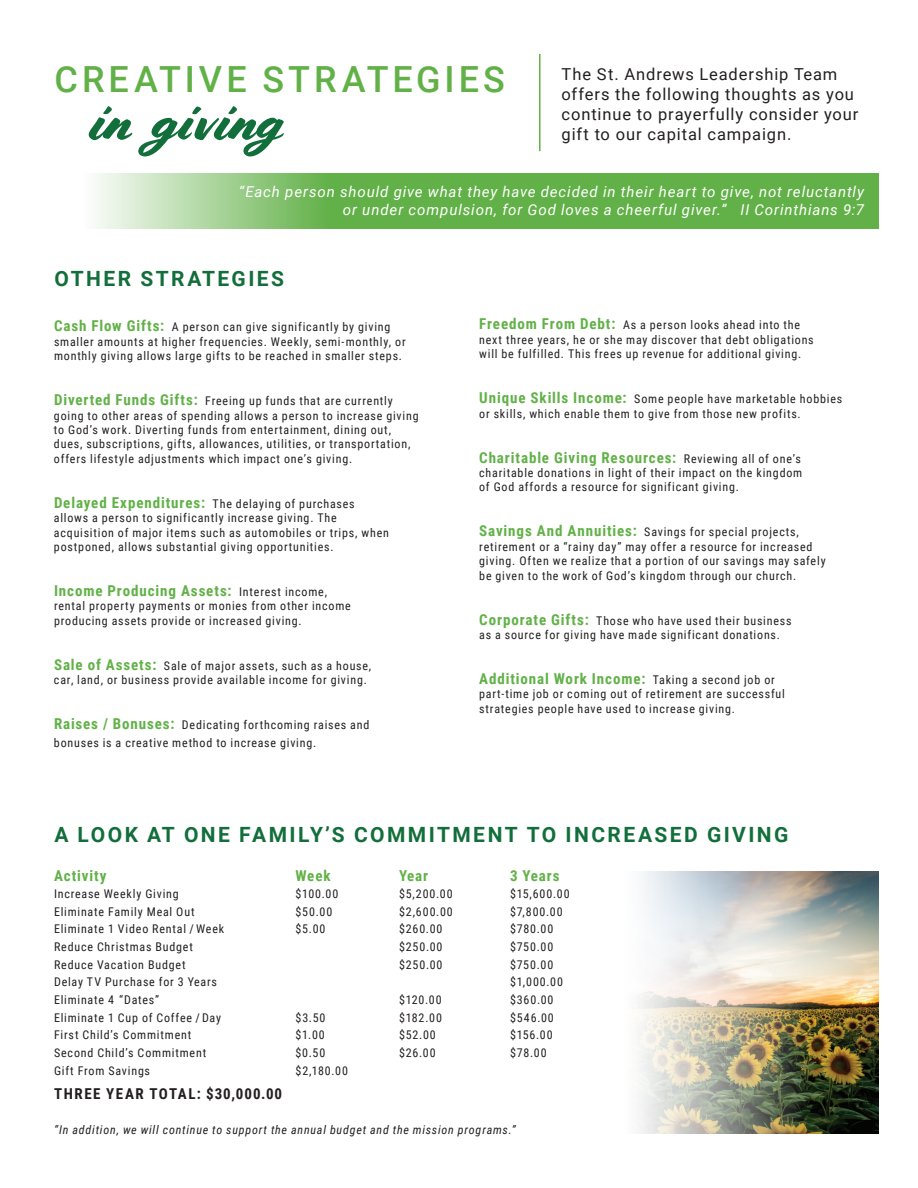
<style>
.page{position:relative;width:918px;height:1188px;background:#fff}
.page>*{position:absolute;margin:0;border:0;box-sizing:border-box;transform-origin:0 0}
.t1{font:57px "Cortado";letter-spacing:-.01em;color:#126e3a}
.t2{font:500 36px "Roboto";letter-spacing:.11em;color:#62b148}
.t3{font:700 21px "Roboto";letter-spacing:.115em;color:#126e3a}
.t4{font:16.5px/19.8px "Roboto";letter-spacing:.05em;color:#231f20}
.t5{font:700 15px "Roboto Condensed";letter-spacing:.06em;color:#62b148}
.t6{font:italic 15px/18px "Roboto";letter-spacing:.06em;color:#fff;text-align:right}
.t7{font:700 15px "Roboto Condensed";letter-spacing:.1em;color:#231f20}
.t8{font:12px/14.4px "Roboto Condensed";letter-spacing:.065em;color:#231f20}
.t9{font:italic 12px "Roboto Condensed";letter-spacing:.065em;color:#231f20}
.s1{font-weight:700;font-size:15px;color:#62b148}
.s2{font-weight:400;font-size:12px;color:#231f20}
</style>
<div class="page">
<svg style="left:97px;top:173px;width:781px;height:56px;background:#77bb61"></svg>
<hr style="left:539px;top:54px;width:2px;height:97px;background:#62b148">
<img style="left:639px;top:872px;width:239px;height:262px">
<h2 class="t2" style="left:55px;top:54px;width:452px">CREATIVE STRATEGIES</h2>
<h1 class="t1" style="left:89px;top:87px;width:197px">in giving</h1>
<p class="t6" style="left:239px;top:182px;width:627px">“Each person should give what they have decided in their heart to give, not reluctantly or under compulsion, for God loves a cheerful giver.” II Corinthians 9:7</p>
<h3 class="t4" style="left:562px;top:64px;width:298px">The St. Andrews Leadership Team offers the following thoughts as you continue to prayerfully consider your gift to our capital campaign.</h3>
<h3 class="t3" style="left:54px;top:264px;width:231px">OTHER STRATEGIES</h3>
<p class="t8" style="left:54px;top:319px;width:353px"><span class="s1">Cash Flow Gifts:</span> A person can give significantly by giving smaller amounts at higher frequencies. Weekly, semi-monthly, or monthly giving allows large gifts to be reached in smaller steps.</p>
<p class="t8" style="left:54px;top:393px;width:366px"><span class="s1">Diverted Funds Gifts:</span> Freeing up funds that are currently going to other areas of spending allows a person to increase giving to God’s work. Diverting funds from entertainment, dining out, dues, subscriptions, gifts, allowances, utilities, or transportation, offers lifestyle adjustments which impact one’s giving.</p>
<p class="t8" style="left:54px;top:496px;width:337px"><span class="s1">Delayed Expenditures:</span> The delaying of purchases allows a person to significantly increase giving. The acquisition of major items such as automobiles or trips, when postponed, allows substantial giving opportunities.</p>
<p class="t5" style="left:54px;top:580px;width:275px">Income Producing Assets: <span class="s2">Interest income,</span></p>
<p class="t8" style="left:54px;top:598px;width:298px">rental property payments or monies from other income producing assets provide or increased giving.</p>
<p class="t8" style="left:54px;top:658px;width:319px"><span class="s1">Sale of Assets:</span> Sale of major assets, such as a house, car, land, or business provide available income for giving.</p>
<p class="t8" style="left:54px;top:715px;width:317px;line-height:18px"><span class="s1">Raises / Bonuses:</span> Dedicating forthcoming raises and bonuses is a creative method to increase giving.</p>
<p class="t8" style="left:479px;top:317px;width:336px"><span class="s1">Freedom From Debt:</span> As a person looks ahead into the next three years, he or she may discover that debt obligations will be fulfilled. This frees up revenue for additional giving.</p>
<p class="t8" style="left:479px;top:391px;width:364px"><span class="s1">Unique Skills Income:</span> Some people have marketable hobbies or skills, which enable them to give from those new profits.</p>
<p class="t5" style="left:479px;top:447px;width:323px">Charitable Giving Resources: <span class="s2">Reviewing all of one’s</span></p>
<p class="t8" style="left:479px;top:465px;width:325px">charitable donations in light of their impact on the kingdom of God affords a resource for significant giving.</p>
<p class="t8" style="left:479px;top:524px;width:348px"><span class="s1">Savings And Annuities:</span> Savings for special projects, retirement or a “rainy day” may offer a resource for increased giving. Often we realize that a portion of our savings may safely be given to the work of God’s kingdom through our church.</p>
<p class="t8" style="left:479px;top:613px;width:314px"><span class="s1">Corporate Gifts:</span> Those who have used their business as a source for giving have made significant donations.</p>
<p class="t5" style="left:479px;top:668px;width:297px">Additional Work Income: <span class="s2">Taking a second job or</span></p>
<p class="t8" style="left:479px;top:686px;width:307px">part-time job or coming out of retirement are successful strategies people have used to increase giving.</p>
<h3 class="t3" style="left:54px;top:820px;width:736px">A LOOK AT ONE FAMILY’S COMMITMENT TO INCREASED GIVING</h3>
<p class="t5" style="left:54px;top:865px;width:54px">Activity</p>
<p class="t5" style="left:296px;top:865px;width:37px">Week</p>
<p class="t5" style="left:399px;top:865px;width:31px">Year</p>
<p class="t5" style="left:510px;top:865px;width:51px">3 Years</p>
<p class="t8" style="left:54px;top:886px;width:126px">Increase Weekly Giving</p>
<p class="t8" style="left:296px;top:886px;width:44px">$100.00</p>
<p class="t8" style="left:399px;top:886px;width:55px">$5,200.00</p>
<p class="t8" style="left:510px;top:886px;width:61px">$15,600.00</p>
<p class="t8" style="left:54px;top:904px;width:142px">Eliminate Family Meal Out</p>
<p class="t8" style="left:296px;top:904px;width:38px">$50.00</p>
<p class="t8" style="left:399px;top:904px;width:55px">$2,600.00</p>
<p class="t8" style="left:510px;top:904px;width:54px">$7,800.00</p>
<p class="t8" style="left:54px;top:922px;width:172px">Eliminate 1 Video Rental / Week</p>
<p class="t8" style="left:296px;top:922px;width:31px">$5.00</p>
<p class="t8" style="left:399px;top:922px;width:45px">$260.00</p>
<p class="t8" style="left:510px;top:922px;width:45px">$780.00</p>
<p class="t8" style="left:54px;top:939px;width:141px">Reduce Christmas Budget</p>
<p class="t8" style="left:399px;top:939px;width:45px">$250.00</p>
<p class="t8" style="left:510px;top:939px;width:45px">$750.00</p>
<p class="t8" style="left:54px;top:957px;width:133px">Reduce Vacation Budget</p>
<p class="t8" style="left:399px;top:957px;width:45px">$250.00</p>
<p class="t8" style="left:510px;top:957px;width:45px">$750.00</p>
<p class="t8" style="left:54px;top:974px;width:165px">Delay TV Purchase for 3 Years</p>
<p class="t8" style="left:510px;top:974px;width:55px">$1,000.00</p>
<p class="t8" style="left:54px;top:992px;width:107px">Eliminate 4 “Dates”</p>
<p class="t8" style="left:399px;top:992px;width:44px">$120.00</p>
<p class="t8" style="left:510px;top:992px;width:45px">$360.00</p>
<p class="t8" style="left:54px;top:1010px;width:169px">Eliminate 1 Cup of Coffee / Day</p>
<p class="t8" style="left:296px;top:1010px;width:31px">$3.50</p>
<p class="t8" style="left:399px;top:1010px;width:45px">$182.00</p>
<p class="t8" style="left:510px;top:1010px;width:45px">$546.00</p>
<p class="t8" style="left:54px;top:1027px;width:139px">First Child’s Commitment</p>
<p class="t8" style="left:296px;top:1027px;width:31px">$1.00</p>
<p class="t8" style="left:399px;top:1027px;width:38px">$52.00</p>
<p class="t8" style="left:510px;top:1027px;width:44px">$156.00</p>
<p class="t8" style="left:54px;top:1045px;width:154px">Second Child’s Commitment</p>
<p class="t8" style="left:296px;top:1045px;width:31px">$0.50</p>
<p class="t8" style="left:399px;top:1045px;width:38px">$26.00</p>
<p class="t8" style="left:510px;top:1045px;width:38px">$78.00</p>
<p class="t8" style="left:54px;top:1063px;width:98px">Gift From Savings</p>
<p class="t8" style="left:296px;top:1063px;width:54px">$2,180.00</p>
<p class="t7" style="left:54px;top:1084px;width:229px">THREE YEAR TOTAL: $30,000.00</p>
<p class="t9" style="left:54px;top:1121px;width:463px">“In addition, we will continue to support the annual budget and the mission programs.”</p>
</div>
